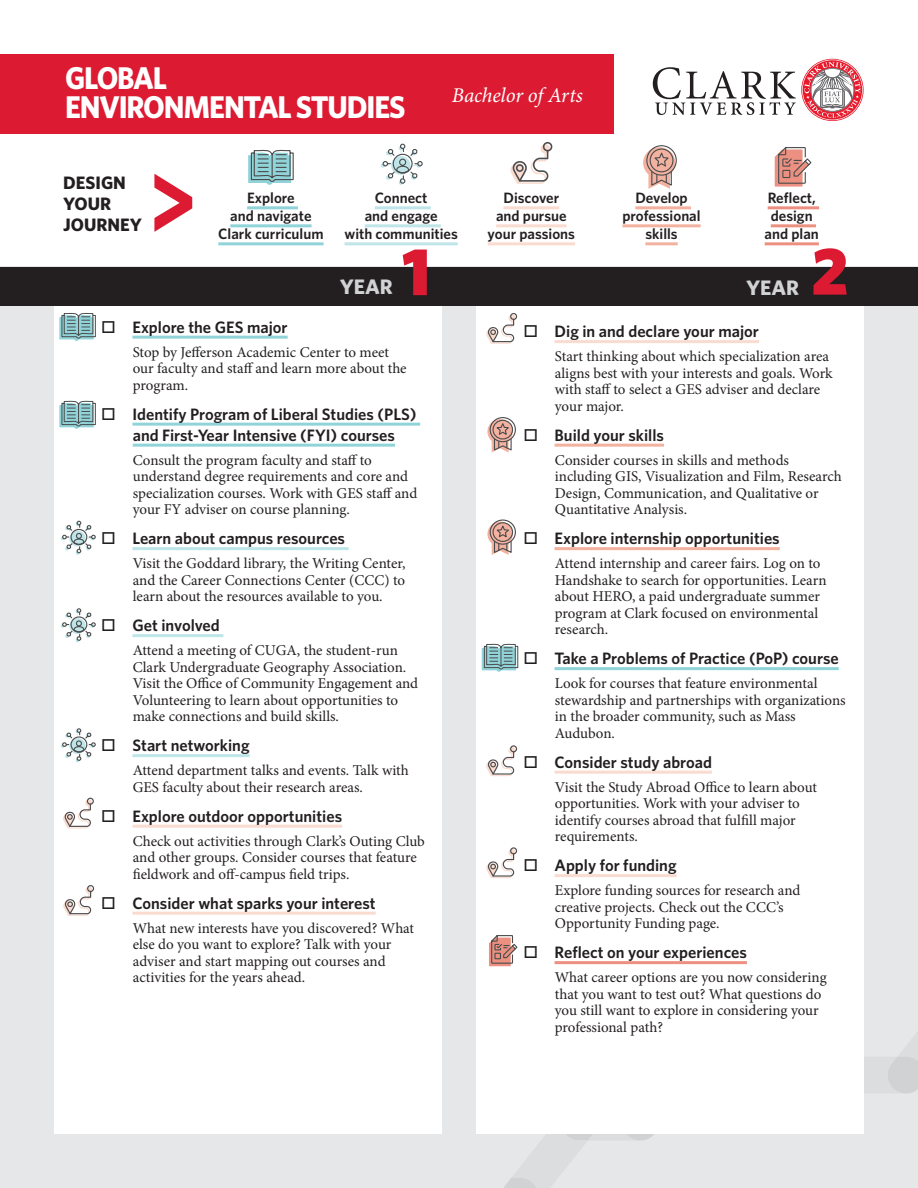
<style>
.page{position:relative;width:918px;height:1188px;background:#fff}
.page>*{position:absolute;margin:0;border:0;box-sizing:border-box;transform-origin:0 0}
.t1{font:900 67.5px "Whitney";color:#dc1a32}
.t2{font:700 31.5px/28.3px "Whitney";letter-spacing:-.04em;color:#fff;scale:.94 1}
.t3{font:italic 21px "Minion Pro";letter-spacing:-.005em;color:#fff}
.t4{font:700 21px "Whitney";color:#d1d2d4}
.t5{font:700 18px/21px "Whitney";color:#231f20}
.t6{font:600 16.5px/21px "Whitney";color:#231f20}
.t7{font:15px/16.5px "Minion Pro";letter-spacing:-.005em;color:#231f20}
.t8{font:600 15px/18px "Whitney";color:#231f20;text-align:center}
</style>
<div class="page">
<div style="left:0;top:266px;width:918px;height:922px;background:#e6e7e9"></div>
<svg style="left:504px;top:1134px;width:150px;height:54px"></svg>
<svg style="left:887px;top:1056px;width:31px;height:37px"></svg>
<div style="left:54px;top:306px;width:388px;height:828px;background:#fff"></div>
<hr style="left:132px;top:336px;width:156px;height:3px;background:#90d4d9">
<hr style="left:132px;top:423px;width:288px;height:3px;background:#90d4d9">
<hr style="left:133px;top:444px;width:262px;height:3px;background:#90d4d9">
<hr style="left:132px;top:547px;width:217px;height:3px;background:#bfe5e8">
<hr style="left:132px;top:634px;width:91px;height:3px;background:#bfe5e8">
<hr style="left:132px;top:754px;width:118px;height:3px;background:#bfe5e8">
<hr style="left:132px;top:825px;width:210px;height:3px;background:#fadbd0">
<hr style="left:132px;top:912px;width:244px;height:3px;background:#fadbd0">
<div style="left:476px;top:306px;width:388px;height:828px;background:#fff"></div>
<hr style="left:555px;top:340px;width:204px;height:3px;background:#fadbd0">
<hr style="left:555px;top:444px;width:109px;height:3px;background:#f3b1a0">
<hr style="left:555px;top:547px;width:225px;height:3px;background:#f3b1a0">
<hr style="left:555px;top:667px;width:284px;height:3px;background:#90d4d9">
<hr style="left:555px;top:771px;width:157px;height:3px;background:#fadbd0">
<hr style="left:555px;top:874px;width:122px;height:3px;background:#fadbd0">
<hr style="left:555px;top:961px;width:192px;height:3px;background:#ec9181">
<div style="left:0;top:54px;width:613px;height:80px;background:#dc1a32"></div>
<div style="left:0;top:267px;width:918px;height:39px;background:#231f20"></div>
<hr style="left:247px;top:206px;width:51px;height:3px;background:#90d4d9">
<hr style="left:230px;top:224px;width:82px;height:3px;background:#90d4d9">
<hr style="left:218px;top:242px;width:106px;height:3px;background:#90d4d9">
<hr style="left:375px;top:206px;width:56px;height:3px;background:#bfe5e8">
<hr style="left:365px;top:224px;width:76px;height:3px;background:#bfe5e8">
<hr style="left:345px;top:242px;width:113px;height:3px;background:#bfe5e8">
<hr style="left:503px;top:206px;width:56px;height:3px;background:#fadbd0">
<hr style="left:496px;top:224px;width:71px;height:3px;background:#fadbd0">
<hr style="left:488px;top:242px;width:87px;height:3px;background:#fadbd0">
<hr style="left:635px;top:206px;width:56px;height:3px;background:#f3b1a0">
<hr style="left:622px;top:224px;width:79px;height:3px;background:#f3b1a0">
<hr style="left:645px;top:242px;width:33px;height:3px;background:#f3b1a0">
<hr style="left:768px;top:206px;width:51px;height:3px;background:#ec9181">
<hr style="left:771px;top:224px;width:45px;height:3px;background:#ec9181">
<hr style="left:765px;top:242px;width:54px;height:3px;background:#ec9181">
<svg style="left:154px;top:174px;width:38px;height:58px"></svg>
<svg style="left:381px;top:143px;width:42px;height:42px"></svg>
<div style="left:646px;top:145px;width:31px;height:31px;border:1px solid #4b4c4d;border-radius:50%"></div>
<svg style="left:643px;top:147px;width:32px;height:42px"></svg>
<svg style="left:775px;top:147px;width:37px;height:40px"></svg>
<svg style="left:802px;top:60px;width:61px;height:60px"></svg>
<svg style="left:653px;top:67px;width:143px;height:48px"></svg>
<svg style="left:248px;top:149px;width:46px;height:36px;background:#91b9bc"></svg>
<svg style="left:510px;top:142px;width:42px;height:42px"></svg>
<svg style="left:61px;top:520px;width:35px;height:35px"></svg>
<svg style="left:63px;top:798px;width:31px;height:31px"></svg>
<div style="left:490px;top:417px;width:26px;height:25px;border:1px solid #4b4c4d;border-radius:50%"></div>
<svg style="left:487px;top:419px;width:27px;height:34px"></svg>
<svg style="left:59px;top:312px;width:37px;height:29px"></svg>
<svg style="left:59px;top:400px;width:37px;height:29px"></svg>
<svg style="left:61px;top:608px;width:35px;height:34px"></svg>
<svg style="left:61px;top:728px;width:35px;height:34px"></svg>
<svg style="left:486px;top:313px;width:31px;height:31px"></svg>
<svg style="left:486px;top:847px;width:31px;height:31px"></svg>
<svg style="left:486px;top:745px;width:31px;height:31px"></svg>
<svg style="left:489px;top:935px;width:29px;height:31px"></svg>
<svg style="left:63px;top:885px;width:31px;height:31px"></svg>
<div style="left:490px;top:520px;width:26px;height:25px;border:1px solid #4b4c4d;border-radius:50%"></div>
<svg style="left:487px;top:522px;width:27px;height:33px"></svg>
<svg style="left:482px;top:643px;width:37px;height:29px"></svg>
<h2 class="t2" style="left:65px;top:63px;width:364px">GLOBAL<br>ENVIRONMENTAL STUDIES</h2>
<h3 class="t3" style="left:452px;top:81px;width:133px">Bachelor of Arts</h3>
<p class="t5" style="left:63px;top:172px;width:80px">DESIGN<br>YOUR<br>JOURNEY</p>
<p class="t8" style="left:218px;top:189px;width:107px">Explore<br>and navigate<br>Clark curriculum</p>
<p class="t8" style="left:345px;top:189px;width:115px">Connect<br>and engage<br>with communities</p>
<p class="t8" style="left:488px;top:189px;width:89px">Discover<br>and pursue your passions</p>
<p class="t8" style="left:622px;top:189px;width:80px">Develop professional skills</p>
<p class="t8" style="left:765px;top:189px;width:56px">Reflect, design and plan</p>
<h3 class="t4" style="left:340px;top:272px;width:55px">YEAR</h3>
<h1 class="t1" style="left:402px;top:226px;width:30px">1</h1>
<h3 class="t4" style="left:746px;top:273px;width:55px">YEAR</h3>
<h1 class="t1" style="left:811px;top:226px;width:39px">2</h1>
<p class="t6" style="left:132px;top:316px;width:157px">Explore the GES major</p>
<p class="t7" style="left:133px;top:344px;width:275px">Stop by Jefferson Academic Center to meet our faculty and staff and learn more about the program.</p>
<p class="t6" style="left:132px;top:403px;width:286px">Identify Program of Liberal Studies (PLS) and First-Year Intensive (FYI) courses</p>
<p class="t7" style="left:133px;top:452px;width:286px">Consult the program faculty and staff to understand degree requirements and core and specialization courses. Work with GES staff and your FY adviser on course planning.</p>
<p class="t6" style="left:132px;top:528px;width:214px">Learn about campus resources</p>
<p class="t7" style="left:133px;top:555px;width:274px;text-align:justify">Visit the Goddard library, the Writing Center, and the Career Connections Center (CCC) to learn about the resources available to you.</p>
<p class="t6" style="left:132px;top:615px;width:89px">Get involved</p>
<p class="t7" style="left:133px;top:642px;width:287px">Attend a meeting of CUGA, the student-run Clark Undergraduate Geography Association.<br>Visit the Office of Community Engagement and Volunteering to learn about opportunities to make connections and build skills.</p>
<p class="t6" style="left:132px;top:735px;width:119px">Start networking</p>
<p class="t7" style="left:133px;top:762px;width:278px">Attend department talks and events. Talk with<br>GES faculty about their research areas.</p>
<p class="t6" style="left:132px;top:805px;width:211px">Explore outdoor opportunities</p>
<p class="t7" style="left:133px;top:833px;width:294px">Check out activities through Clark’s Outing Club and other groups. Consider courses that feature fieldwork and off-campus field trips.</p>
<p class="t6" style="left:132px;top:892px;width:245px">Consider what sparks your interest</p>
<p class="t7" style="left:133px;top:920px;width:283px">What new interests have you discovered? What else do you want to explore? Talk with your adviser and start mapping out courses and activities for the years ahead.</p>
<p class="t6" style="left:555px;top:321px;width:206px">Dig in and declare your major</p>
<p class="t7" style="left:555px;top:348px;width:279px">Start thinking about which specialization area aligns best with your interests and goals. Work with staff to select a GES adviser and declare your major.</p>
<p class="t6" style="left:555px;top:424px;width:111px">Build your skills</p>
<p class="t7" style="left:555px;top:452px;width:288px">Consider courses in skills and methods including GIS, Visualization and Film, Research Design, Communication, and Qualitative or Quantitative Analysis.</p>
<p class="t6" style="left:555px;top:528px;width:227px">Explore internship opportunities</p>
<p class="t7" style="left:555px;top:555px;width:273px">Attend internship and career fairs. Log on to Handshake to search for opportunities. Learn about HERO, a paid undergraduate summer program at Clark focused on environmental research.</p>
<p class="t6" style="left:555px;top:648px;width:286px">Take a Problems of Practice (PoP) course</p>
<p class="t7" style="left:555px;top:675px;width:292px">Look for courses that feature environmental stewardship and partnerships with organizations in the broader community, such as Mass Audubon.</p>
<p class="t6" style="left:555px;top:751px;width:159px">Consider study abroad</p>
<p class="t7" style="left:555px;top:779px;width:264px">Visit the Study Abroad Office to learn about opportunities. Work with your adviser to identify courses abroad that fulfill major requirements.</p>
<p class="t6" style="left:555px;top:855px;width:124px">Apply for funding</p>
<p class="t7" style="left:555px;top:882px;width:247px">Explore funding sources for research and creative projects. Check out the CCC’s<br>Opportunity Funding page.</p>
<p class="t6" style="left:555px;top:942px;width:194px">Reflect on your experiences</p>
<p class="t7" style="left:555px;top:969px;width:273px">What career options are you now considering that you want to test out? What questions do you still want to explore in considering your professional path?</p>
</div>
